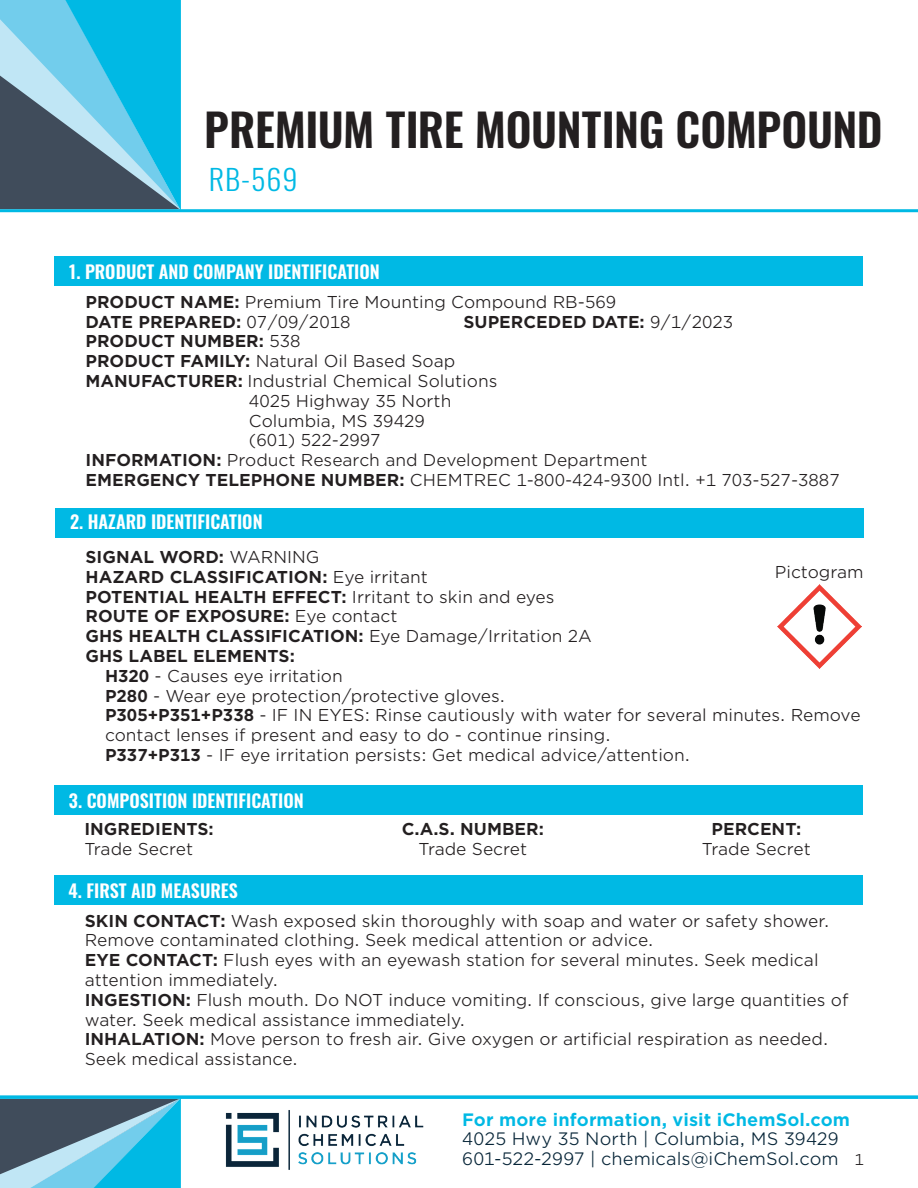
<style>
.page{position:relative;width:918px;height:1188px;background:#fff}
.page>*{position:absolute;margin:0;border:0;box-sizing:border-box;transform-origin:0 0}
.t1{font:600 45px "Oswald";letter-spacing:-.01em;color:#231f20}
.t2{font:300 28.5px "Oswald";color:#00b9e4;scale:1.06 1}
.t3{font:600 18px "Oswald";color:#fff}
.t4{font:17.25px/19.5px "Gotham Office";color:#072538}
.t5{font:700 17.25px "Gotham Office";letter-spacing:.005em;color:#00b9e4}
.t6{font:16.5px/19.8px "Gotham Office";color:#231f20}
.t7{font:700 16.5px "Gotham Office";color:#231f20}
.s1{font-weight:700}
.s2{font-weight:400}
.s3{font-size:15px;color:#231f20}
</style>
<div class="page">
<hr style="left:0;top:1096px;width:918px;height:3px;background:#00b9e4">
<svg style="left:0;top:1098px;width:181px;height:90px;background:#4d96af"></svg>
<svg style="left:0;top:0;width:181px;height:209px;background:#48a1bc"></svg>
<hr style="left:0;top:209px;width:918px;height:3px;background:#00b9e4">
<img style="left:225px;top:1110px;width:199px;height:60px">
<hr style="left:0;top:1095px;width:918px;height:3px;background:#00b9e4">
<div style="left:55px;top:256px;width:808px;height:30px;background:#00b9e4"></div>
<div style="left:56px;top:508px;width:808px;height:30px;background:#00b9e4"></div>
<img style="left:777px;top:585px;width:85px;height:84px">
<div style="left:54px;top:785px;width:809px;height:30px;background:#00b9e4"></div>
<div style="left:54px;top:875px;width:808px;height:30px;background:#00b9e4"></div>
<h1 class="t1" style="left:204px;top:106px;width:680px">PREMIUM TIRE MOUNTING COMPOUND</h1>
<h2 class="t2" style="left:209px;top:154px;width:85px">RB-569</h2>
<p class="t3" style="left:69px;top:262px;width:312px">1. PRODUCT AND COMPANY IDENTIFICATION</p>
<p class="t6" style="left:86px;top:291px;width:532px"><span class="s1">PRODUCT NAME:</span> Premium Tire Mounting Compound RB-569<br><span class="s1">DATE PREPARED:</span> 07/09/2018</p>
<p class="t7" style="left:463px;top:310px;width:271px">SUPERCEDED DATE: <span class="s2">9/1/2023</span></p>
<p class="t7" style="left:86px;top:330px;width:217px">PRODUCT NUMBER: <span class="s2">538</span></p>
<p class="t6" style="left:86px;top:351px;width:371px"><span class="s1">PRODUCT FAMILY:</span> Natural Oil Based Soap</p>
<p class="t6" style="left:86px;top:371px;width:413px"><span class="s1">MANUFACTURER:</span> Industrial Chemical Solutions</p>
<p class="t6" style="left:249px;top:390px;width:204px">4025 Highway 35 North</p>
<p class="t6" style="left:249px;top:410px;width:177px">Columbia, MS 39429</p>
<p class="t6" style="left:249px;top:430px;width:133px">(601) 522-2997</p>
<p class="t6" style="left:86px;top:450px;width:564px"><span class="s1">INFORMATION:</span> Product Research and Development Department</p>
<p class="t6" style="left:86px;top:470px;width:756px"><span class="s1">EMERGENCY TELEPHONE NUMBER:</span> CHEMTREC 1-800-424-9300 Intl. +1 703-527-3887</p>
<p class="t3" style="left:70px;top:512px;width:194px">2. HAZARD IDENTIFICATION</p>
<p class="t7" style="left:86px;top:546px;width:235px">SIGNAL WORD: <span class="s2">WARNING</span></p>
<p class="t7" style="left:86px;top:565px;width:344px">HAZARD CLASSIFICATION: <span class="s2">Eye irritant</span></p>
<p class="t7" style="left:86px;top:585px;width:471px">POTENTIAL HEALTH EFFECT: <span class="s2">Irritant to skin and eyes</span></p>
<p class="t7" style="left:86px;top:605px;width:313px">ROUTE OF EXPOSURE: <span class="s2">Eye contact</span></p>
<p class="t7" style="left:86px;top:625px;width:508px">GHS HEALTH CLASSIFICATION: <span class="s2">Eye Damage/Irritation 2A</span></p>
<p class="t7" style="left:86px;top:645px;width:211px">GHS LABEL ELEMENTS:</p>
<p class="t6" style="left:105px;top:665px;width:239px"><span class="s1">H320</span> - Causes eye irritation</p>
<p class="t6" style="left:105px;top:685px;width:401px"><span class="s1">P280</span> - Wear eye protection/protective gloves.</p>
<p class="t6" style="left:105px;top:705px;width:757px"><span class="s1">P305+P351+P338</span> - IF IN EYES: Rinse cautiously with water for several minutes. Remove</p>
<p class="t6" style="left:105px;top:725px;width:507px">contact lenses if present and easy to do - continue rinsing.</p>
<p class="t6" style="left:105px;top:745px;width:587px"><span class="s1">P337+P313</span> - IF eye irritation persists: Get medical advice/attention.</p>
<p class="t6" style="left:775px;top:562px;width:90px">Pictogram</p>
<p class="t3" style="left:69px;top:791px;width:236px">3. COMPOSITION IDENTIFICATION</p>
<p class="t7" style="left:84px;top:818px;width:131px">INGREDIENTS:</p>
<p class="t7" style="left:402px;top:818px;width:144px">C.A.S. NUMBER:</p>
<p class="t7" style="left:711px;top:818px;width:91px">PERCENT:</p>
<p class="t6" style="left:84px;top:839px;width:110px">Trade Secret</p>
<p class="t6" style="left:418px;top:839px;width:110px">Trade Secret</p>
<p class="t6" style="left:702px;top:839px;width:110px">Trade Secret</p>
<p class="t3" style="left:69px;top:881px;width:171px">4. FIRST AID MEASURES</p>
<p class="t6" style="left:85px;top:910px;width:765px"><span class="s1">SKIN CONTACT:</span> Wash exposed skin thoroughly with soap and water or safety shower.<br>Remove contaminated clothing. Seek medical attention or advice.<br><span class="s1">EYE CONTACT:</span> Flush eyes with an eyewash station for several minutes. Seek medical attention immediately.<br><span class="s1">INGESTION:</span> Flush mouth. Do NOT induce vomiting. If conscious, give large quantities of water. Seek medical assistance immediately.<br><span class="s1">INHALATION:</span> Move person to fresh air. Give oxygen or artificial respiration as needed.<br>Seek medical assistance.</p>
<p class="t5" style="left:462px;top:1107px;width:389px">For more information, visit iChemSol.com</p>
<p class="t4" style="left:462px;top:1129px;width:403px">4025 Hwy 35 North | Columbia, MS 39429<br>601-522-2997 | chemicals@iChemSol.com <span class="s3">1</span></p>
</div>
